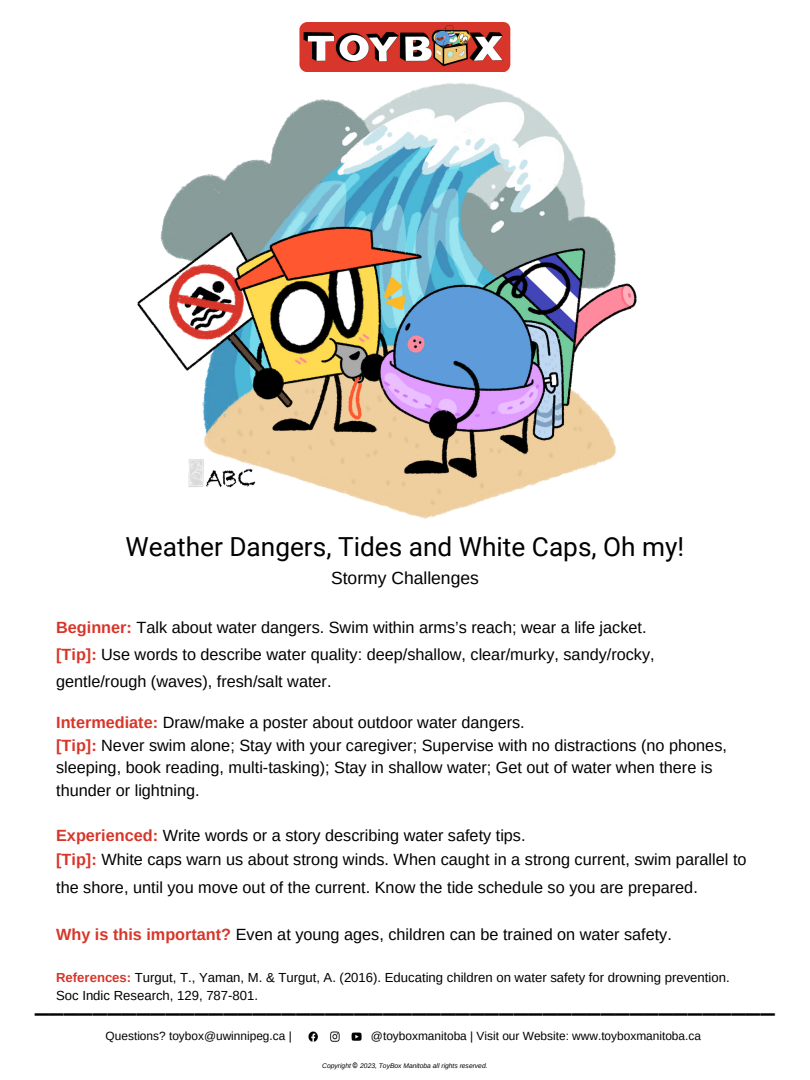
<style>
.page{position:relative;width:810px;height:1080px;background:#fff}
.page>*{position:absolute;margin:0;border:0;box-sizing:border-box;transform-origin:0 0}
.t1{font:33.75px "Canva Sans";color:#000}
.t2{font:26.25px "Roboto";color:#000}
.t3{font:17.5px "Arimo";color:#000}
.t4{font:16.25px/22.5px "Arimo";color:#000}
.t5{font:13.12px/18.2px "Arimo";color:#000}
.t6{font:11.88px "Arimo";color:#000}
.t7{font:italic 6.69px "Arimo";color:#000}
.s1{font-weight:700;color:#d7362a}
</style>
<div class="page">
<img style="left:300px;top:22px;width:210px;height:50px">
<img style="left:308px;top:1031px;width:54px;height:11px">
<svg style="left:352px;top:1062px;width:6px;height:7px"></svg>
<img style="left:137px;top:83px;width:500px;height:436px">
<p class="t2" style="left:126px;top:532px;width:560px">Weather Dangers, Tides and White Caps, Oh my!</p>
<p class="t3" style="left:331px;top:568px;width:149px">Stormy Challenges</p>
<p class="t4" style="left:56px;top:616px;width:592px"><span class="s1">Beginner:</span> Talk about water dangers. Swim within arms’s reach; wear a life jacket.</p>
<p class="t4" style="left:56px;top:643px;width:600px"><span class="s1">[Tip]:</span> Use words to describe water quality: deep/shallow, clear/murky, sandy/rocky,</p>
<p class="t4" style="left:56px;top:670px;width:277px">gentle/rough (waves), fresh/salt water.</p>
<p class="t4" style="left:56px;top:711px;width:470px"><span class="s1">Intermediate:</span> Draw/make a poster about outdoor water dangers.</p>
<p class="t4" style="left:56px;top:734px;width:672px"><span class="s1">[Tip]:</span> Never swim alone; Stay with your caregiver; Supervise with no distractions (no phones, sleeping, book reading, multi-tasking); Stay in shallow water; Get out of water when there is thunder or lightning.</p>
<p class="t4" style="left:56px;top:824px;width:471px"><span class="s1">Experienced:</span> Write words or a story describing water safety tips.</p>
<p class="t4" style="left:56px;top:846px;width:692px;line-height:27.2px"><span class="s1">[Tip]:</span> White caps warn us about strong winds. When caught in a strong current, swim parallel to the shore, until you move out of the current. Know the tide schedule so you are prepared.</p>
<p class="t4" style="left:56px;top:923px;width:617px"><span class="s1">Why is this important?</span> Even at young ages, children can be trained on water safety.</p>
<p class="t5" style="left:56px;top:968px;width:675px"><span class="s1">References:</span> Turgut, T., Yaman, M. &amp; Turgut, A. (2016). Educating children on water safety for drowning prevention.<br>Soc Indic Research, 129, 787-801.</p>
<p class="t1" style="left:35px;top:976px;width:742px">___________________________________________________</p>
<p class="t6" style="left:106px;top:1029px;width:188px">Questions? toybox@uwinnipeg.ca |</p>
<p class="t6" style="left:371px;top:1029px;width:332px">@toyboxmanitoba | Visit our Website: www.toyboxmanitoba.ca</p>
<p class="t7" style="left:322px;top:1062px;width:30px">Copyright</p>
<p class="t7" style="left:360px;top:1062px;width:129px">2023, ToyBox Manitoba all rights reserved.</p>
</div>
